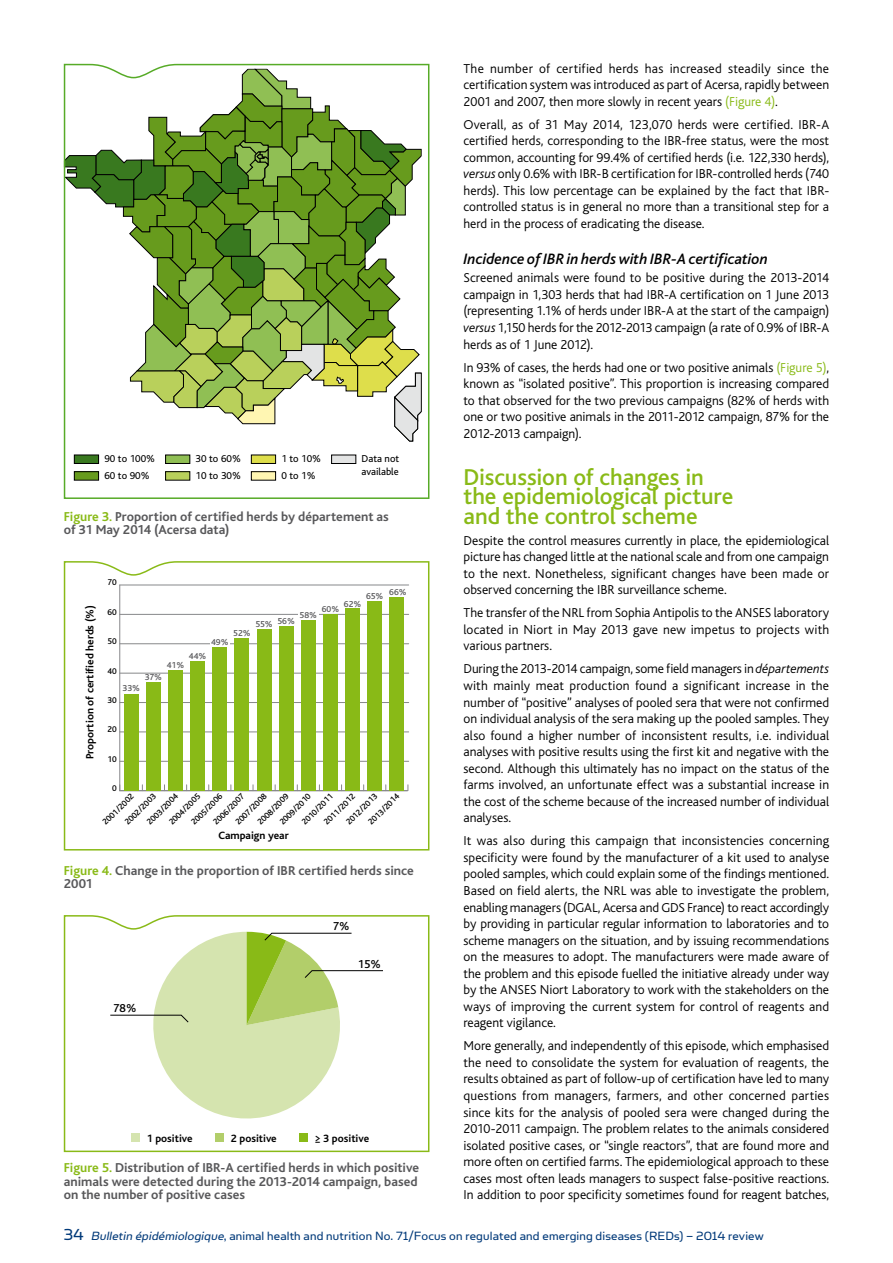
<style>
.page{position:relative;width:893px;height:1263px;background:#fff}
.page>*{position:absolute;margin:0;border:0;box-sizing:border-box;transform-origin:0 0}
.t1{font:500 24px/19.5px "Bliss";letter-spacing:-.005em;color:#89ba17}
.t2{font:italic 500 15.75px "Bliss";color:#000}
.t3{font:300 13.5px/16.5px "Bliss";color:#000;text-align:justify}
.t4{font:700 13.5px/13.5px "Bliss";color:#58585a}
.t5{font:13.5px "Simian Text Orangutan";letter-spacing:.01em;color:#003979}
.t6{font:500 12px "Bliss";color:#000}
.t7{font:700 11.1px "Bliss";color:#000}
.t8{font:10.5px/16.6px "Bliss";color:#000}
.t9{font:500 9px "Bliss";color:#58585a}
.t10{font:500 8.7px "Bliss";color:#000}
.s1{color:#89ba17}
.s2{font-family:"The Sans Semi Bold Caps";font-weight:400}
.s3{font-style:italic}
.s4{font-size:18px}
</style>
<div class="page">
<svg style="left:63px;top:63px;width:367px;height:436px"></svg>
<svg style="left:63px;top:561px;width:367px;height:290px"></svg>
<svg style="left:63px;top:915px;width:367px;height:238px"></svg>
<p class="t8" style="left:104px;top:451px;width:52px">90 to 100%<br>60 to 90%</p>
<p class="t8" style="left:196px;top:451px;width:47px">30 to 60%<br>10 to 30%</p>
<p class="t8" style="left:281px;top:451px;width:41px">1 to 10%<br>0 to 1%</p>
<p class="t8" style="left:362px;top:453px;width:39px;line-height:12.6px">Data not available</p>
<p class="t4" style="left:64px;top:510px;width:327px"><span class="s1">Figure 3.</span> Proportion of certified herds by département as of 31 May 2014 (Acersa data)</p>
<p class="t7" style="left:84px;top:759px;width:156px;rotate:-90deg">Proportion of certified herds (%)</p>
<p class="t10" style="left:107px;top:578px;width:11px">70</p>
<p class="t10" style="left:107px;top:607px;width:11px">60</p>
<p class="t9" style="left:389px;top:587px;width:19px">66%</p>
<p class="t9" style="left:366px;top:592px;width:19px">65%</p>
<p class="t9" style="left:344px;top:599px;width:19px">62%</p>
<p class="t9" style="left:322px;top:604px;width:19px">60%</p>
<p class="t9" style="left:300px;top:610px;width:19px">58%</p>
<p class="t9" style="left:255px;top:618px;width:41px">55% 56%</p>
<p class="t9" style="left:233px;top:628px;width:19px">52%</p>
<p class="t10" style="left:107px;top:637px;width:11px">50</p>
<p class="t9" style="left:211px;top:637px;width:19px">49%</p>
<p class="t9" style="left:189px;top:652px;width:19px">44%</p>
<p class="t10" style="left:107px;top:666px;width:11px">40</p>
<p class="t9" style="left:167px;top:660px;width:19px">41%</p>
<p class="t9" style="left:145px;top:672px;width:19px">37%</p>
<p class="t9" style="left:123px;top:683px;width:19px">33%</p>
<p class="t10" style="left:107px;top:695px;width:11px">30</p>
<p class="t10" style="left:107px;top:725px;width:11px">20</p>
<p class="t10" style="left:107px;top:754px;width:11px">10</p>
<p class="t10" style="left:112px;top:784px;width:6px">0</p>
<p class="t10" style="left:145px;top:820px;width:42px;rotate:-45deg">2003/2004</p>
<p class="t10" style="left:366px;top:820px;width:42px;rotate:-45deg">2013/2014</p>
<p class="t10" style="left:211px;top:820px;width:42px;rotate:-45deg">2006/2007</p>
<p class="t10" style="left:189px;top:820px;width:42px;rotate:-45deg">2005/2006</p>
<p class="t10" style="left:234px;top:820px;width:42px;rotate:-45deg">2007/2008</p>
<p class="t10" style="left:278px;top:820px;width:42px;rotate:-45deg">2009/2010</p>
<p class="t10" style="left:256px;top:820px;width:42px;rotate:-45deg">2008/2009</p>
<p class="t10" style="left:123px;top:820px;width:42px;rotate:-45deg">2002/2003</p>
<p class="t10" style="left:344px;top:820px;width:42px;rotate:-45deg">2012/2013</p>
<p class="t10" style="left:167px;top:820px;width:42px;rotate:-45deg">2004/2005</p>
<p class="t10" style="left:101px;top:820px;width:42px;rotate:-45deg">2001/2002</p>
<p class="t10" style="left:322px;top:820px;width:42px;rotate:-45deg">2011/2012</p>
<p class="t10" style="left:300px;top:820px;width:42px;rotate:-45deg">2010/2011</p>
<p class="t7" style="left:218px;top:829px;width:72px">Campaign year</p>
<p class="t4" style="left:64px;top:864px;width:352px"><span class="s1">Figure 4.</span> Change in the proportion of IBR certified herds since<br>2001</p>
<p class="t6" style="left:113px;top:1002px;width:25px">78%</p>
<p class="t6" style="left:333px;top:920px;width:18px">7%</p>
<p class="t6" style="left:358px;top:957px;width:25px">15%</p>
<p class="t7" style="left:147px;top:1132px;width:47px">1 positive</p>
<p class="t7" style="left:231px;top:1132px;width:47px">2 positive</p>
<p class="t7" style="left:315px;top:1132px;width:56px"><span class="s2">≥</span> 3 positive</p>
<p class="t4" style="left:64px;top:1161px;width:357px;text-align:justify"><span class="s1">Figure 5.</span> Distribution of IBR-A certified herds in which positive animals were detected during the 2013-2014 campaign, based on the number of positive cases</p>
<p class="t3" style="left:463px;top:60px;width:367px">The number of certified herds has increased steadily since the certification system was introduced as part of Acersa, rapidly between 2001 and 2007, then more slowly in recent years <span class="s1">(Figure 4)</span>.</p>
<p class="t3" style="left:463px;top:116px;width:367px">Overall, as of 31 May 2014, 123,070 herds were certified. IBR-A certified herds, corresponding to the IBR-free status, were the most common, accounting for 99.4% of certified herds (i.e. 122,330 herds), <span class="s3">versus</span> only 0.6% with IBR-B certification for IBR-controlled herds (740 herds). This low percentage can be explained by the fact that IBR&shy;controlled status is in general no more than a transitional step for a herd in the process of eradicating the disease.</p>
<p class="t2" style="left:463px;top:250px;width:306px">Incidence of IBR in herds with IBR-A certification</p>
<p class="t3" style="left:463px;top:270px;width:367px">Screened animals were found to be positive during the 2013-2014 campaign in 1,303 herds that had IBR-A certification on 1 June 2013 (representing 1.1% of herds under IBR-A at the start of the campaign) <span class="s3">versus</span> 1,150 herds for the 2012-2013 campaign (a rate of 0.9% of IBR-A herds as of 1 June 2012).</p>
<p class="t3" style="left:463px;top:359px;width:367px">In 93% of cases, the herds had one or two positive animals <span class="s1">(Figure 5)</span>, known as “isolated positive”. This proportion is increasing compared to that observed for the two previous campaigns (82% of herds with one or two positive animals in the 2011-2012 campaign, 87% for the 2012-2013 campaign).</p>
<h1 class="t1" style="left:463px;top:468px;width:271px">Discussion of changes in the epidemiological picture and the control scheme</h1>
<p class="t3" style="left:463px;top:532px;width:367px">Despite the control measures currently in place, the epidemiological picture has changed little at the national scale and from one campaign to the next. Nonetheless, significant changes have been made or observed concerning the IBR surveillance scheme.</p>
<p class="t3" style="left:463px;top:605px;width:367px">The transfer of the NRL from Sophia Antipolis to the ANSES laboratory located in Niort in May 2013 gave new impetus to projects with various partners.</p>
<p class="t3" style="left:463px;top:661px;width:367px">During the 2013-2014 campaign, some field managers in <span class="s3">départements </span>with mainly meat production found a significant increase in the number of “positive” analyses of pooled sera that were not confirmed on individual analysis of the sera making up the pooled samples. They also found a higher number of inconsistent results, i.e. individual analyses with positive results using the first kit and negative with the second. Although this ultimately has no impact on the status of the farms involved, an unfortunate effect was a substantial increase in the cost of the scheme because of the increased number of individual analyses.</p>
<p class="t3" style="left:463px;top:833px;width:367px">It was also during this campaign that inconsistencies concerning specificity were found by the manufacturer of a kit used to analyse pooled samples, which could explain some of the findings mentioned.<br>Based on field alerts, the NRL was able to investigate the problem, enabling managers (DGAL, Acersa and GDS France) to react accordingly by providing in particular regular information to laboratories and to scheme managers on the situation, and by issuing recommendations on the measures to adopt. The manufacturers were made aware of the problem and this episode fuelled the initiative already under way by the ANSES Niort Laboratory to work with the stakeholders on the ways of improving the current system for control of reagents and reagent vigilance.</p>
<p class="t3" style="left:463px;top:1038px;width:367px">More generally, and independently of this episode, which emphasised the need to consolidate the system for evaluation of reagents, the results obtained as part of follow-up of certification have led to many questions from managers, farmers, and other concerned parties since kits for the analysis of pooled sera were changed during the 2010-2011 campaign. The problem relates to the animals considered isolated positive cases, or “single reactors”, that are found more and more often on certified farms. The epidemiological approach to these cases most often leads managers to suspect false-positive reactions.<br>In addition to poor specificity sometimes found for reagent batches,</p>
<p class="t5" style="left:64px;top:1228px;width:701px"><span class="s4">34</span> <span class="s3">Bulletin épidémiologique</span>, animal health and nutrition No. 71/Focus on regulated and emerging diseases (REDs) – 2014 review</p>
</div>
